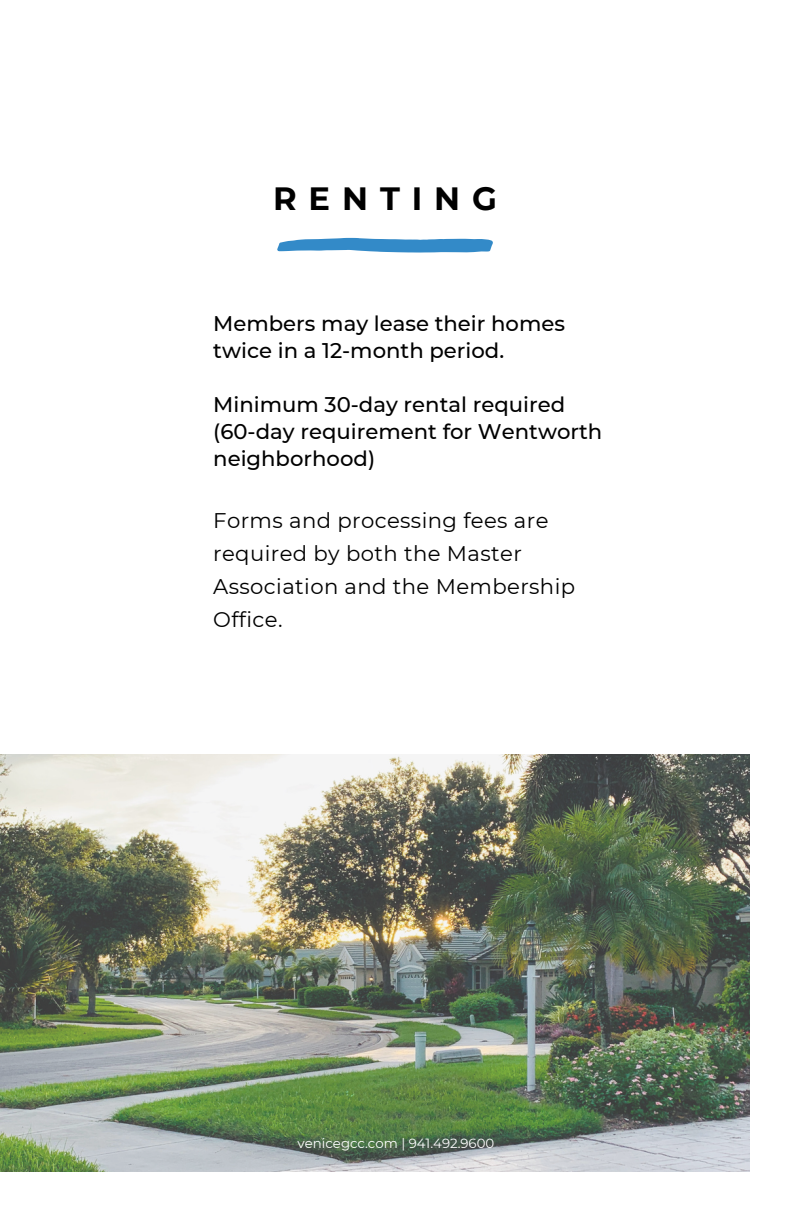
<style>
.page{position:relative;width:792px;height:1224px;background:#fff}
.page>*{position:absolute;margin:0;border:0;box-sizing:border-box;transform-origin:0 0}
.t1{font:700 32.2px "Montserrat";letter-spacing:.37em;color:#000}
.t2{font:500 21.2px/27px "Montserrat";color:#000}
.t3{font:21.2px/33px "Montserrat";letter-spacing:.02em;color:#000}
.t4{font:13.4px "Montserrat";color:#fff}
</style>
<div class="page">
<svg style="left:277px;top:238px;width:216px;height:15px;background:#5aa0d2"></svg>
<img style="left:0;top:754px;width:750px;height:417px">
<p class="t1" style="left:273px;top:179px;width:225px">RENTING</p>
<p class="t2" style="left:213px;top:310px;width:353px">Members may lease their homes twice in a 12-month period.</p>
<p class="t2" style="left:213px;top:391px;width:391px">Minimum 30-day rental required (60-day requirement for Wentworth neighborhood)</p>
<p class="t3" style="left:213px;top:504px;width:363px">Forms and processing fees are required by both the Master<br>Association and the Membership<br>Office.</p>
<p class="t4" style="left:298px;top:1135px;width:198px">venicegcc.com | 941.492.9600</p>
</div>
